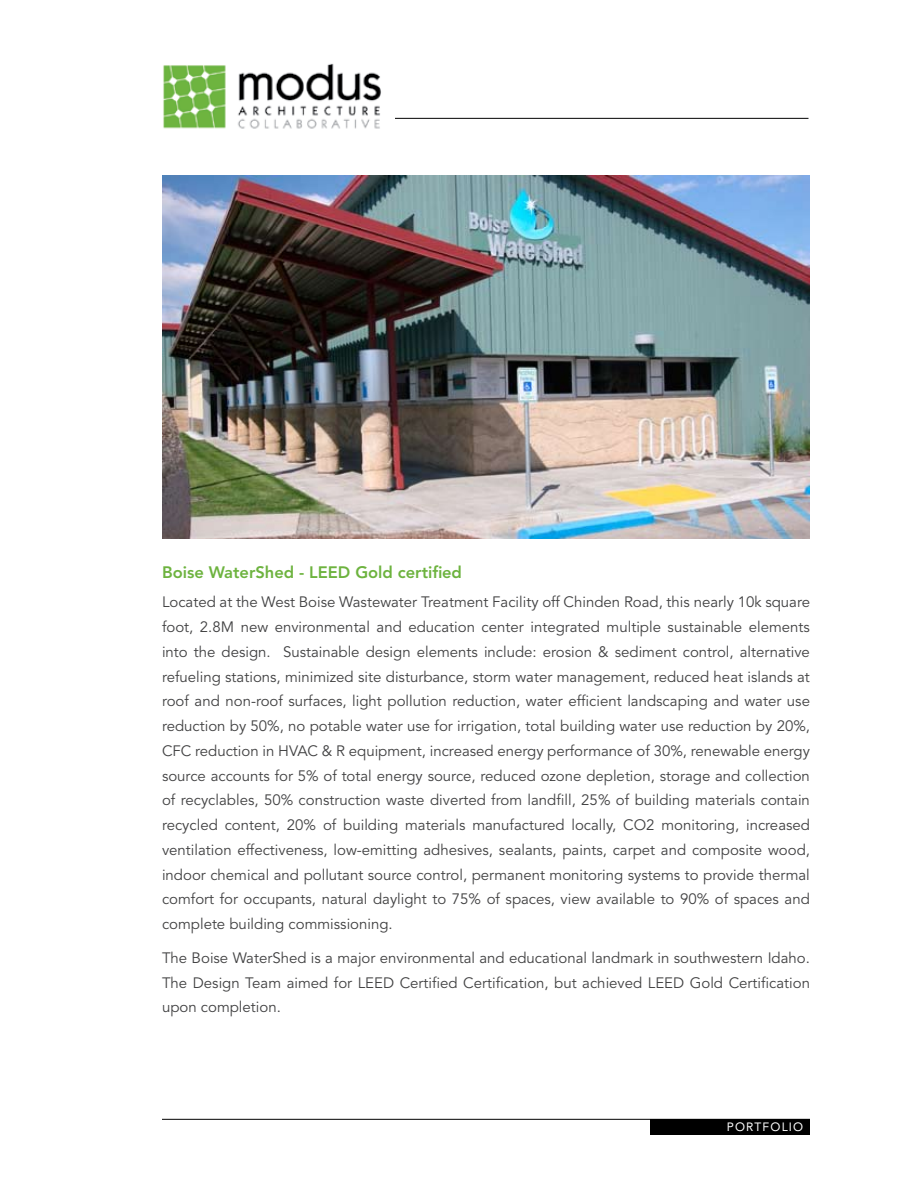
<style>
.page{position:relative;width:918px;height:1188px;background:#fff}
.page>*{position:absolute;margin:0;border:0;box-sizing:border-box;transform-origin:0 0}
.t1{font:800 16.5px "Avenir";color:#6db33f}
.t2{font:15px/24.8px "Avenir";color:#414142;text-align:justify}
.t3{font:12px "Avenir";letter-spacing:.1em;color:#fff}
</style>
<div class="page">
<hr style="left:160px;top:118px;width:648px;height:1px;background:#000">
<div style="left:651px;top:1119px;width:159px;height:16px;background:#000"></div>
<hr style="left:162px;top:1119px;width:648px;height:1px;background:#000">
<img style="left:160px;top:63px;width:234px;height:66px">
<img style="left:162px;top:176px;width:648px;height:363px">
<p class="t1" style="left:162px;top:563px;width:302px">Boise WaterShed - LEED Gold certified</p>
<p class="t2" style="left:162px;top:590px;width:650px">Located at the West Boise Wastewater Treatment Facility off Chinden Road, this nearly 10k square foot, 2.8M new environmental and education center integrated multiple sustainable elements into the design. Sustainable design elements include: erosion &amp; sediment control, alternative refueling stations, minimized site disturbance, storm water management, reduced heat islands at roof and non-roof surfaces, light pollution reduction, water efficient landscaping and water use reduction by 50%, no potable water use for irrigation, total building water use reduction by 20%, CFC reduction in HVAC &amp; R equipment, increased energy performance of 30%, renewable energy source accounts for 5% of total energy source, reduced ozone depletion, storage and collection of recyclables, 50% construction waste diverted from landfill, 25% of building materials contain recycled content, 20% of building materials manufactured locally, CO2 monitoring, increased ventilation effectiveness, low-emitting adhesives, sealants, paints, carpet and composite wood, indoor chemical and pollutant source control, permanent monitoring systems to provide thermal comfort for occupants, natural daylight to 75% of spaces, view available to 90% of spaces and complete building commissioning.</p>
<p class="t2" style="left:162px;top:946px;width:650px">The Boise WaterShed is a major environmental and educational landmark in southwestern Idaho.<br>The Design Team aimed for LEED Certified Certification, but achieved LEED Gold Certification upon completion.</p>
<p class="t3" style="left:727px;top:1120px;width:78px">PORTFOLIO</p>
</div>
